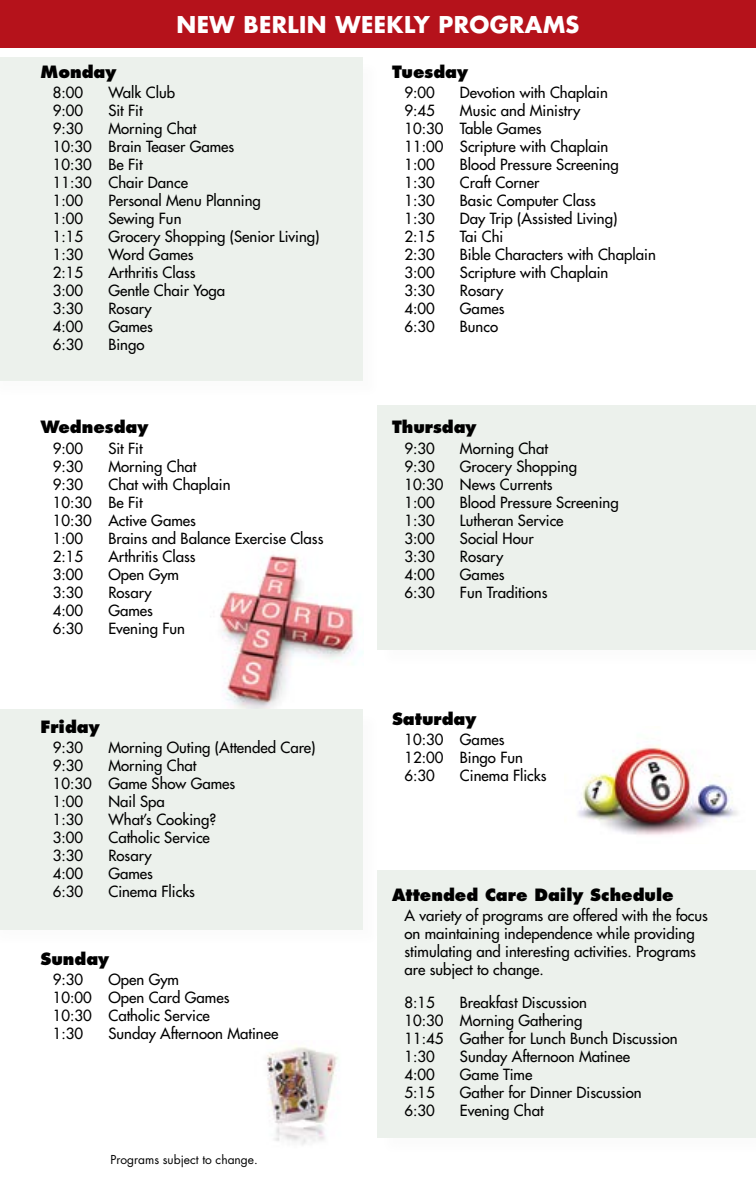
<style>
.page{position:relative;width:756px;height:1188px;background:#fff}
.page>*{position:absolute;margin:0;border:0;box-sizing:border-box;transform-origin:0 0}
.t1{font:700 22.5px "Futura";letter-spacing:.02em;color:#fff}
.t2{font:800 16.5px "Futura";color:#000}
.t3{font:15px/18px "Futura";color:#000}
.t4{font:12px "Futura";color:#000}
</style>
<div class="page">
<img style="left:219px;top:554px;width:144px;height:155px">
<div style="left:0;top:709px;width:363px;height:221px;background:#ecf1ec"></div>
<div style="left:377px;top:406px;width:379px;height:244px;background:#ecf1ec"></div>
<div style="left:0;top:57px;width:363px;height:324px;background:#ecf1ec"></div>
<div style="left:377px;top:871px;width:379px;height:267px;background:#ecf1ec"></div>
<img style="left:578px;top:745px;width:160px;height:90px">
<img style="left:267px;top:1046px;width:71px;height:99px">
<div style="left:0;top:0;width:756px;height:48px;background:#b5121b"></div>
<h1 class="t1" style="left:177px;top:9px;width:404px">NEW BERLIN WEEKLY PROGRAMS</h1>
<p class="t2" style="left:392px;top:61px;width:77px">Tuesday</p>
<p class="t3" style="left:404px;top:83px;width:32px">9:00</p>
<p class="t3" style="left:460px;top:83px;width:149px">Devotion with Chaplain</p>
<p class="t3" style="left:404px;top:101px;width:32px">9:45</p>
<p class="t2" style="left:40px;top:61px;width:77px">Monday</p>
<p class="t3" style="left:53px;top:83px;width:32px">8:00</p>
<p class="t3" style="left:108px;top:83px;width:68px">Walk Club</p>
<p class="t3" style="left:53px;top:101px;width:32px">9:00</p>
<p class="t3" style="left:108px;top:101px;width:36px">Sit Fit</p>
<p class="t3" style="left:53px;top:119px;width:32px">9:30</p>
<p class="t3" style="left:404px;top:101px;width:205px;text-indent:56px">Music and Ministry<br>10:30 Table Games<br>11:00 Scripture with Chaplain<br>1:00</p>
<p class="t3" style="left:53px;top:119px;width:183px;text-indent:56px">Morning Chat<br>10:30 Brain Teaser Games<br>10:30 Be Fit<br>11:30 Chair Dance<br>1:00</p>
<p class="t3" style="left:460px;top:155px;width:160px">Blood Pressure Screening</p>
<p class="t3" style="left:404px;top:173px;width:32px">1:30</p>
<p class="t3" style="left:460px;top:173px;width:81px">Craft Corner</p>
<p class="t3" style="left:404px;top:191px;width:32px">1:30</p>
<p class="t3" style="left:460px;top:191px;width:138px">Basic Computer Class</p>
<p class="t3" style="left:404px;top:209px;width:32px">1:30</p>
<p class="t3" style="left:460px;top:209px;width:159px">Day Trip (Assisted Living)</p>
<p class="t3" style="left:404px;top:227px;width:32px">2:15</p>
<p class="t3" style="left:460px;top:227px;width:45px">Tai Chi</p>
<p class="t3" style="left:404px;top:245px;width:32px">2:30</p>
<p class="t3" style="left:460px;top:245px;width:197px">Bible Characters with Chaplain</p>
<p class="t3" style="left:404px;top:263px;width:32px">3:00</p>
<p class="t3" style="left:460px;top:263px;width:150px">Scripture with Chaplain</p>
<p class="t3" style="left:404px;top:281px;width:32px">3:30</p>
<p class="t3" style="left:460px;top:281px;width:45px">Rosary</p>
<p class="t3" style="left:404px;top:299px;width:32px">4:00</p>
<p class="t3" style="left:460px;top:299px;width:46px">Games</p>
<p class="t3" style="left:404px;top:317px;width:32px">6:30</p>
<p class="t3" style="left:460px;top:317px;width:40px">Bunco</p>
<p class="t3" style="left:108px;top:191px;width:154px">Personal Menu Planning</p>
<p class="t3" style="left:53px;top:209px;width:32px">1:00</p>
<p class="t3" style="left:108px;top:209px;width:75px">Sewing Fun</p>
<p class="t3" style="left:53px;top:227px;width:32px">1:15</p>
<p class="t3" style="left:108px;top:227px;width:213px">Grocery Shopping (Senior Living)</p>
<p class="t3" style="left:53px;top:245px;width:32px">1:30</p>
<p class="t3" style="left:108px;top:245px;width:87px">Word Games</p>
<p class="t3" style="left:53px;top:263px;width:32px">2:15</p>
<p class="t3" style="left:108px;top:263px;width:89px">Arthritis Class</p>
<p class="t3" style="left:53px;top:281px;width:32px">3:00</p>
<p class="t3" style="left:108px;top:281px;width:118px">Gentle Chair Yoga</p>
<p class="t3" style="left:53px;top:299px;width:32px">3:30</p>
<p class="t3" style="left:108px;top:299px;width:45px">Rosary</p>
<p class="t3" style="left:53px;top:317px;width:32px">4:00</p>
<p class="t3" style="left:108px;top:317px;width:46px">Games</p>
<p class="t3" style="left:53px;top:335px;width:32px">6:30</p>
<p class="t3" style="left:108px;top:335px;width:38px">Bingo</p>
<p class="t2" style="left:40px;top:417px;width:109px">Wednesday</p>
<p class="t3" style="left:53px;top:439px;width:32px">9:00</p>
<p class="t3" style="left:108px;top:439px;width:36px">Sit Fit</p>
<p class="t3" style="left:53px;top:457px;width:32px">9:30</p>
<p class="t3" style="left:108px;top:457px;width:90px">Morning Chat</p>
<p class="t3" style="left:53px;top:475px;width:32px">9:30</p>
<p class="t3" style="left:53px;top:475px;width:179px;text-indent:56px">Chat with Chaplain<br>10:30 Be Fit<br>10:30 Active Games<br>1:00</p>
<p class="t3" style="left:108px;top:529px;width:217px">Brains and Balance Exercise Class</p>
<p class="t3" style="left:53px;top:547px;width:32px">2:15</p>
<p class="t3" style="left:108px;top:547px;width:89px">Arthritis Class</p>
<p class="t3" style="left:53px;top:565px;width:32px">3:00</p>
<p class="t3" style="left:108px;top:565px;width:72px">Open Gym</p>
<p class="t3" style="left:53px;top:583px;width:32px">3:30</p>
<p class="t3" style="left:108px;top:583px;width:45px">Rosary</p>
<p class="t3" style="left:53px;top:601px;width:32px">4:00</p>
<p class="t3" style="left:108px;top:601px;width:46px">Games</p>
<p class="t3" style="left:53px;top:619px;width:32px">6:30</p>
<p class="t3" style="left:108px;top:619px;width:78px">Evening Fun</p>
<p class="t2" style="left:40px;top:716px;width:61px">Friday</p>
<p class="t3" style="left:53px;top:739px;width:32px">9:30</p>
<p class="t3" style="left:108px;top:739px;width:209px">Morning Outing (Attended Care)</p>
<p class="t3" style="left:53px;top:757px;width:32px">9:30</p>
<p class="t3" style="left:53px;top:757px;width:184px;text-indent:56px">Morning Chat<br>10:30 Game Show Games<br>1:00</p>
<p class="t3" style="left:108px;top:793px;width:58px">Nail Spa</p>
<p class="t3" style="left:53px;top:811px;width:32px">1:30</p>
<p class="t3" style="left:108px;top:811px;width:109px">What’s Cooking?</p>
<p class="t3" style="left:53px;top:829px;width:32px">3:00</p>
<p class="t3" style="left:108px;top:829px;width:103px">Catholic Service</p>
<p class="t3" style="left:53px;top:847px;width:32px">3:30</p>
<p class="t3" style="left:108px;top:847px;width:45px">Rosary</p>
<p class="t3" style="left:53px;top:865px;width:32px">4:00</p>
<p class="t3" style="left:108px;top:865px;width:46px">Games</p>
<p class="t3" style="left:53px;top:883px;width:32px">6:30</p>
<p class="t3" style="left:108px;top:883px;width:88px">Cinema Flicks</p>
<p class="t2" style="left:40px;top:948px;width:70px">Sunday</p>
<p class="t3" style="left:53px;top:970px;width:32px">9:30</p>
<p class="t3" style="left:53px;top:970px;width:178px;text-indent:56px">Open Gym<br>10:00 Open Card Games<br>10:30 Catholic Service<br>1:30</p>
<p class="t3" style="left:108px;top:1024px;width:172px">Sunday Afternoon Matinee</p>
<p class="t4" style="left:110px;top:1151px;width:149px">Programs subject to change.</p>
<p class="t2" style="left:392px;top:417px;width:86px">Thursday</p>
<p class="t3" style="left:404px;top:439px;width:32px">9:30</p>
<p class="t3" style="left:460px;top:439px;width:90px">Morning Chat</p>
<p class="t3" style="left:404px;top:457px;width:32px">9:30</p>
<p class="t3" style="left:404px;top:457px;width:174px;text-indent:56px">Grocery Shopping<br>10:30 News Currents<br>1:00</p>
<p class="t3" style="left:460px;top:493px;width:160px">Blood Pressure Screening</p>
<p class="t3" style="left:404px;top:511px;width:32px">1:30</p>
<p class="t3" style="left:460px;top:511px;width:105px">Lutheran Service</p>
<p class="t3" style="left:404px;top:529px;width:32px">3:00</p>
<p class="t3" style="left:460px;top:529px;width:75px">Social Hour</p>
<p class="t3" style="left:404px;top:547px;width:32px">3:30</p>
<p class="t3" style="left:460px;top:547px;width:45px">Rosary</p>
<p class="t3" style="left:404px;top:565px;width:32px">4:00</p>
<p class="t3" style="left:460px;top:565px;width:46px">Games</p>
<p class="t3" style="left:404px;top:583px;width:32px">6:30</p>
<p class="t3" style="left:460px;top:583px;width:89px">Fun Traditions</p>
<p class="t2" style="left:392px;top:708px;width:86px">Saturday</p>
<p class="t3" style="left:404px;top:730px;width:120px">10:30 Games<br>12:00 Bingo Fun<br>6:30</p>
<p class="t3" style="left:460px;top:766px;width:88px">Cinema Flicks</p>
<p class="t2" style="left:392px;top:884px;width:283px">Attended Care Daily Schedule</p>
<p class="t3" style="left:404px;top:907px;width:305px">A variety of programs are offered with the focus on maintaining independence while providing stimulating and interesting activities. Programs are subject to change.</p>
<p class="t3" style="left:404px;top:993px;width:275px;text-indent:56px">Breakfast Discussion<br>10:30 Morning Gathering<br>11:45 Gather for Lunch Bunch Discussion<br>1:30</p>
<p class="t3" style="left:404px;top:993px;width:32px">8:15</p>
<p class="t3" style="left:460px;top:1047px;width:172px">Sunday Afternoon Matinee</p>
<p class="t3" style="left:404px;top:1065px;width:32px">4:00</p>
<p class="t3" style="left:460px;top:1065px;width:74px">Game Time</p>
<p class="t3" style="left:404px;top:1083px;width:32px">5:15</p>
<p class="t3" style="left:460px;top:1083px;width:183px">Gather for Dinner Discussion</p>
<p class="t3" style="left:404px;top:1101px;width:32px">6:30</p>
<p class="t3" style="left:460px;top:1101px;width:85px">Evening Chat</p>
</div>
